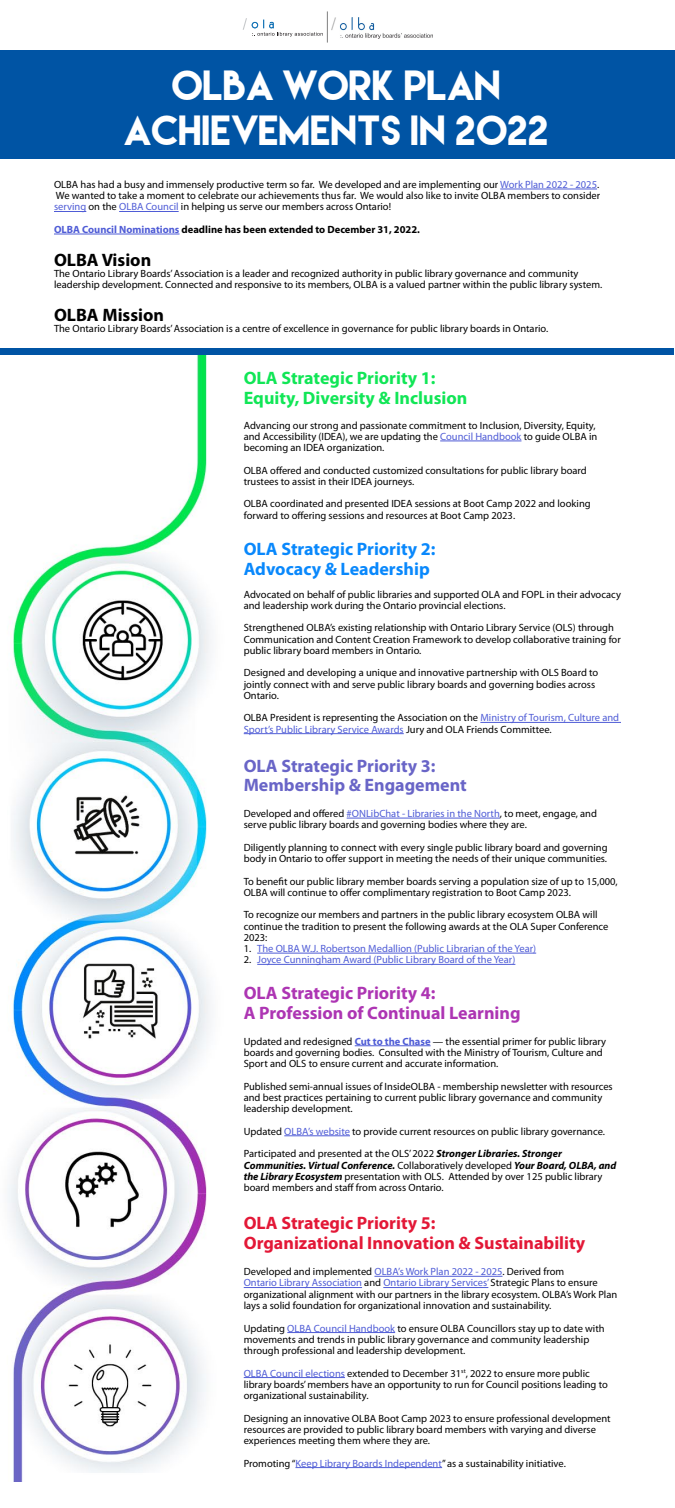
<style>
.page{position:relative;width:675px;height:1508px;background:#fff}
.page>*{position:absolute;margin:0;border:0;box-sizing:border-box;transform-origin:0 0}
.t1{font:37.5px/45px "Lemon Milk";color:#fff;text-align:center}
.Subheading_Black{font:700 18px/19.5px "Myriad Pro";color:#e31837}
.Subheading_Black-2{font:700 18px/19.5px "Myriad Pro";color:#ad35b3}
.Subheading_Black-3{font:700 18px/19.5px "Myriad Pro";color:#11e656}
.Subheading_Black-4{font:700 18px/19.5px "Myriad Pro";color:#6965c7}
.Subheading_Black-5{font:700 18px/19.5px "Myriad Pro";color:#0988fc}
.Subheading_Black-6{font:700 18px "Myriad Pro";color:#000}
.Body_Text{font:10.5px/11.2px "Myriad Pro";color:#000}
.t2{font:10.5px "Myriad Pro";color:#4f5cd6}
.Body_Text-2{font:700 10.5px "Myriad Pro";color:#000}
.s1{color:#4f5cd6}
.s2{color:#000}
.s3{font-weight:700;color:#4f5cd6}
.s4{font-weight:700;font-style:italic}
</style>
<div class="page">
<div style="left:0;top:50px;width:675px;height:109px;background:#0054a4"></div>
<hr style="left:500px;top:189px;width:97px;height:1px;background:#4f5cd6">
<hr style="left:54px;top:211px;width:32px;height:1px;background:#4f5cd6">
<hr style="left:119px;top:211px;width:60px;height:1px;background:#4f5cd6">
<hr style="left:54px;top:234px;width:126px;height:1px;background:#4f5cd6">
<div style="left:0;top:348px;width:673px;height:7px;background:#0054a4"></div>
<hr style="left:440px;top:441px;width:82px;height:1px;background:#4f5cd6">
<hr style="left:480px;top:722px;width:141px;height:1px;background:#4f5cd6">
<hr style="left:244px;top:733px;width:160px;height:1px;background:#4f5cd6">
<hr style="left:347px;top:818px;width:153px;height:1px;background:#4f5cd6">
<hr style="left:257px;top:953px;width:279px;height:1px;background:#4f5cd6">
<hr style="left:257px;top:964px;width:258px;height:1px;background:#4f5cd6">
<hr style="left:355px;top:1045px;width:76px;height:1px;background:#4f5cd6">
<hr style="left:284px;top:1135px;width:66px;height:1px;background:#4f5cd6">
<hr style="left:374px;top:1276px;width:128px;height:1px;background:#4f5cd6">
<hr style="left:244px;top:1287px;width:118px;height:1px;background:#4f5cd6">
<hr style="left:383px;top:1287px;width:105px;height:1px;background:#4f5cd6">
<hr style="left:287px;top:1332px;width:108px;height:1px;background:#4f5cd6">
<hr style="left:244px;top:1377px;width:101px;height:1px;background:#4f5cd6">
<hr style="left:295px;top:1467px;width:147px;height:1px;background:#4f5cd6">
<img style="left:8px;top:356px;width:203px;height:1125px">
<img style="left:332px;top:18px;width:100px;height:21px">
<hr style="left:327px;top:11px;width:1px;height:32px;background:#808080">
<svg style="left:243px;top:18px;width:80px;height:19px"></svg>
<p class="t1" style="left:125px;top:63px;width:427px">OLBA WORK PLAN<br>ACHIEVEMENTS IN 2022</p>
<p class="Body_Text" style="left:54px;top:179px;width:548px;text-align:justify">OLBA has had a busy and immensely productive term so far. We developed and are implementing our <span class="s1">Work Plan 2022 - 2025</span>.<br>We wanted to take a moment to celebrate our achievements thus far. We would also like to invite OLBA members to consider <span class="s1">serving</span> on the <span class="s1">OLBA Council</span> in helping us serve our members across Ontario!</p>
<p class="Body_Text-2" style="left:54px;top:223px;width:368px"><span class="s1">OLBA Council Nominations</span> deadline has been extended to December 31, 2022.</p>
<p class="Subheading_Black-6" style="left:54px;top:250px;width:99px">OLBA Vision</p>
<p class="Body_Text" style="left:54px;top:268px;width:550px">The Ontario Library Boards’ Association is a leader and recognized authority in public library governance and community leadership development. Connected and responsive to its members, OLBA is a valued partner within the public library system.</p>
<p class="Subheading_Black-6" style="left:54px;top:304px;width:112px">OLBA Mission</p>
<p class="Body_Text" style="left:54px;top:323px;width:496px">The Ontario Library Boards’ Association is a centre of excellence in governance for public library boards in Ontario.</p>
<p class="Subheading_Black-3" style="left:244px;top:368px;width:225px">OLA Strategic Priority 1:<br>Equity, Diversity &amp; Inclusion</p>
<p class="Body_Text" style="left:244px;top:419px;width:355px">Advancing our strong and passionate commitment to Inclusion, Diversity, Equity, and Accessibility (IDEA), we are updating the <span class="s1">Council Handbook</span> to guide OLBA in becoming an IDEA organization.</p>
<p class="Body_Text" style="left:244px;top:464px;width:345px">OLBA offered and conducted customized consultations for public library board trustees to assist in their IDEA journeys.</p>
<p class="Body_Text" style="left:244px;top:498px;width:348px">OLBA coordinated and presented IDEA sessions at Boot Camp 2022 and looking forward to offering sessions and resources at Boot Camp 2023.</p>
<p class="Subheading_Black-5" style="left:244px;top:539px;width:193px">OLA Strategic Priority 2:<br>Advocacy &amp; Leadership</p>
<p class="Body_Text" style="left:244px;top:588px;width:379px">Advocated on behalf of public libraries and supported OLA and FOPL in their advocacy and leadership work during the Ontario provincial elections.</p>
<p class="Body_Text" style="left:244px;top:622px;width:379px">Strengthened OLBA’s existing relationship with Ontario Library Service (OLS) through<br>Communication and Content Creation Framework to develop collaborative training for public library board members in Ontario.</p>
<p class="Body_Text" style="left:244px;top:667px;width:356px">Designed and developing a unique and innovative partnership with OLS Board to jointly connect with and serve public library boards and governing bodies across<br>Ontario.</p>
<p class="Body_Text" style="left:244px;top:712px;width:377px">OLBA President is representing the Association on the <span class="s1">Ministry of Tourism, Culture and<br>Sport’s Public Library Service Awards</span> Jury and OLA Friends Committee.</p>
<p class="Subheading_Black-4" style="left:244px;top:756px;width:225px">OLA Strategic Priority 3:<br>Membership &amp; Engagement</p>
<p class="Body_Text" style="left:244px;top:807px;width:355px">Developed and offered <span class="s1">#ONLibChat - Libraries in the North</span>, to meet, engage, and serve public library boards and governing bodies where they are.</p>
<p class="Body_Text" style="left:244px;top:841px;width:365px">Diligently planning to connect with every single public library board and governing body in Ontario to offer support in meeting the needs of their unique communities.</p>
<p class="Body_Text" style="left:244px;top:875px;width:375px">To benefit our public library member boards serving a population size of up to 15,000,<br>OLBA will continue to offer complimentary registration to Boot Camp 2023.</p>
<p class="Body_Text" style="left:244px;top:909px;width:366px">To recognize our members and partners in the public library ecosystem OLBA will continue the tradition to present the following awards at the OLA Super Conference<br>2023:</p>
<p class="t2" style="left:244px;top:942px;width:294px"><span class="s2">1.</span> The OLBA W.J. Robertson Medallion (Public Librarian of the Year)</p>
<p class="t2" style="left:244px;top:953px;width:273px"><span class="s2">2.</span> Joyce Cunningham Award (Public Library Board of the Year)</p>
<p class="Subheading_Black-2" style="left:244px;top:983px;width:278px">OLA Strategic Priority 4:<br>A Profession of Continual Learning</p>
<p class="Body_Text" style="left:244px;top:1035px;width:364px">Updated and redesigned <span class="s3">Cut to the Chase</span> — the essential primer for public library boards and governing bodies. Consulted with the Ministry of Tourism, Culture and<br>Sport and OLS to ensure current and accurate information.</p>
<p class="Body_Text" style="left:244px;top:1080px;width:371px">Published semi-annual issues of InsideOLBA - membership newsletter with resources and best practices pertaining to current public library governance and community leadership development.</p>
<p class="Body_Text" style="left:244px;top:1125px;width:363px">Updated <span class="s1">OLBA’s website</span> to provide current resources on public library governance.</p>
<p class="Body_Text" style="left:244px;top:1148px;width:374px">Participated and presented at the OLS’ 2022 <span class="s4">Stronger Libraries. Stronger Communities. Virtual Conference.</span> Collaboratively developed <span class="s4">Your Board, OLBA, and the Library Ecosystem</span> presentation with OLS. Attended by over 125 public library board members and staff from across Ontario.</p>
<p class="Subheading_Black" style="left:244px;top:1213px;width:343px">OLA Strategic Priority 5:<br>Organizational Innovation &amp; Sustainability</p>
<p class="Body_Text" style="left:244px;top:1266px;width:375px">Developed and implemented <span class="s1">OLBA’s Work Plan 2022 - 2025</span>. Derived from<br><span class="s1">Ontario Library Association</span> and <span class="s1">Ontario Library Services’</span> Strategic Plans to ensure organizational alignment with our partners in the library ecosystem. OLBA’s Work Plan lays a solid foundation for organizational innovation and sustainability.</p>
<p class="Body_Text" style="left:244px;top:1322px;width:362px">Updating <span class="s1">OLBA Council Handbook</span> to ensure OLBA Councillors stay up to date with movements and trends in public library governance and community leadership through professional and leadership development.</p>
<p class="Body_Text" style="left:244px;top:1367px;width:366px"><span class="s1">OLBA Council elections</span> extended to December 31<sup>st</sup>, 2022 to ensure more public library boards’ members have an opportunity to run for Council positions leading to organizational sustainability.</p>
<p class="Body_Text" style="left:244px;top:1412px;width:369px">Designing an innovative OLBA Boot Camp 2023 to ensure professional development resources are provided to public library board members with varying and diverse experiences meeting them where they are.</p>
<p class="Body_Text" style="left:244px;top:1457px;width:324px">Promoting “<span class="s1">Keep Library Boards Independent</span>” as a sustainability initiative.</p>
</div>
